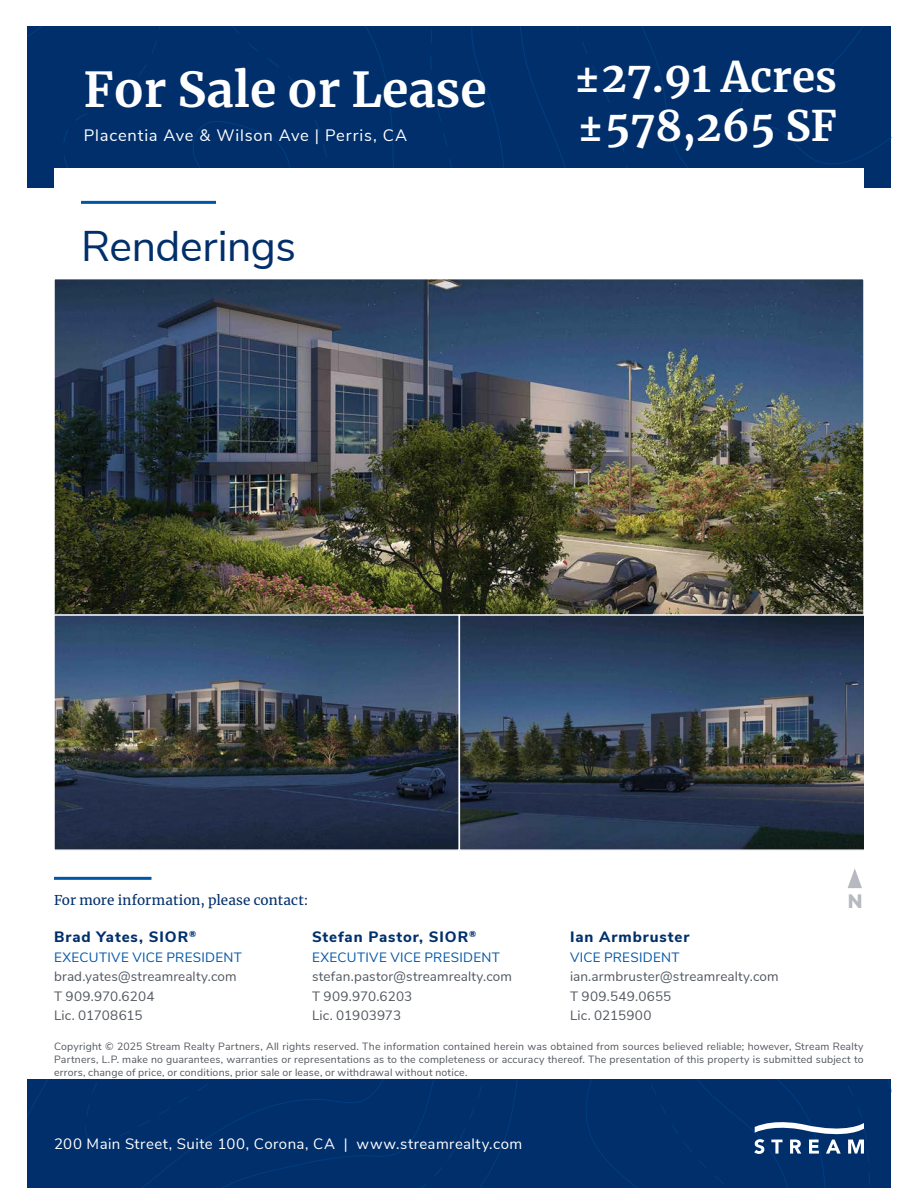
<style>
.page{position:relative;width:918px;height:1188px;background:#fff}
.page>*{position:absolute;margin:0;border:0;box-sizing:border-box;transform-origin:0 0}
.t1{font:700 48px "Merriweather";color:#fff}
.t2{font:42.9px "Nunito Sans";letter-spacing:-.01em;color:#002f6b}
.t3{font:700 42px/49.5px "Merriweather";color:#fff}
.t4{font:900 19.35px "Nunito Sans";color:#b6b9bf}
.t5{font:16.5px "Nunito Sans";letter-spacing:.05em;color:#fff}
.t6{font:15px "Nunito Sans";letter-spacing:.03em;color:#fff}
.Contact{font:800 15px "Nunito Sans";letter-spacing:.06em;color:#002f6b}
.Contact-2{font:13.5px "Nunito Sans";letter-spacing:.01em;color:#52575f}
.Contact-3{font:13.5px "Nunito Sans";letter-spacing:.02em;color:#0157a7}
.t7{font:13.5px "Merriweather";color:#002f6b}
.Contact-4{font:10.5px/12.6px "Nunito Sans";letter-spacing:.02em;color:#52575f;text-align:justify}
</style>
<div class="page">
<div style="left:721px;top:1079px;width:33px;height:109px;background:#002f6b"></div>
<div style="left:380px;top:1079px;width:341px;height:109px;background:#002f6b"></div>
<div style="left:27px;top:1079px;width:353px;height:109px;background:#002f6b"></div>
<svg style="left:754px;top:1079px;width:137px;height:109px;background:#144077"></svg>
<div style="left:394px;top:26px;width:51px;height:142px;background:#002f6b"></div>
<div style="left:27px;top:26px;width:367px;height:162px;background:#002f6b"></div>
<div style="left:63px;top:26px;width:269px;height:143px;background:#002f6b"></div>
<div style="left:445px;top:26px;width:81px;height:142px;background:#002f6b"></div>
<div style="left:526px;top:26px;width:94px;height:142px;background:#002f6b"></div>
<div style="left:620px;top:26px;width:271px;height:162px;background:#002f6b"></div>
<div style="left:740px;top:26px;width:151px;height:149px;background:#002f6b"></div>
<div style="left:54px;top:169px;width:810px;height:47px;background:#fff"></div>
<hr style="left:81px;top:201px;width:135px;height:3px;background:#0157a7">
<hr style="left:54px;top:877px;width:98px;height:3px;background:#0157a7">
<svg style="left:848px;top:868px;width:14px;height:20px"></svg>
<img style="left:56px;top:281px;width:806px;height:333px">
<img style="left:56px;top:617px;width:807px;height:231px">
<div style="left:53px;top:614px;width:407px;height:237px;border:2px solid #fff"></div>
<div style="left:459px;top:614px;width:407px;height:237px;border:2px solid #fff"></div>
<h1 class="t1" style="left:84px;top:57px;width:405px">For Sale or Lease</h1>
<h3 class="t5" style="left:84px;top:123px;width:325px">Placentia Ave &amp; Wilson Ave | Perris, CA</h3>
<p class="t2" style="left:81px;top:214px;width:217px">Renderings</p>
<h3 class="t3" style="left:574px;top:51px;width:265px">±27.91 Acres ±578,265 SF</h3>
<p class="t7" style="left:54px;top:891px;width:256px">For more information, please contact:</p>
<p class="t4" style="left:848px;top:887px;width:16px">N</p>
<p class="Contact" style="left:54px;top:926px;width:144px">Brad Yates, SIOR<sup>®</sup></p>
<p class="Contact-3" style="left:54px;top:947px;width:189px">EXECUTIVE VICE PRESIDENT</p>
<p class="Contact-2" style="left:54px;top:967px;width:184px">brad.yates@streamrealty.com</p>
<p class="Contact-2" style="left:54px;top:986px;width:102px">T 909.970.6204</p>
<p class="Contact-2" style="left:54px;top:1006px;width:90px">Lic. 01708615</p>
<p class="Contact" style="left:312px;top:926px;width:166px">Stefan Pastor, SIOR<sup>®</sup></p>
<p class="Contact-3" style="left:312px;top:947px;width:189px">EXECUTIVE VICE PRESIDENT</p>
<p class="Contact-2" style="left:312px;top:967px;width:202px">stefan.pastor@streamrealty.com</p>
<p class="Contact-2" style="left:312px;top:986px;width:102px">T 909.970.6203</p>
<p class="Contact-2" style="left:312px;top:1006px;width:91px">Lic. 01903973</p>
<p class="Contact" style="left:570px;top:926px;width:121px">Ian Armbruster</p>
<p class="Contact-3" style="left:570px;top:947px;width:111px">VICE PRESIDENT</p>
<p class="Contact-2" style="left:570px;top:967px;width:210px">ian.armbruster@streamrealty.com</p>
<p class="Contact-2" style="left:570px;top:986px;width:103px">T 909.549.0655</p>
<p class="Contact-2" style="left:570px;top:1006px;width:83px">Lic. 0215900</p>
<p class="Contact-4" style="left:54px;top:1040px;width:811px">Copyright © 2025 Stream Realty Partners, All rights reserved. The information contained herein was obtained from sources believed reliable; however, Stream Realty Partners, L.P. make no guarantees, warranties or representations as to the completeness or accuracy thereof. The presentation of this property is submitted subject to errors, change of price, or conditions, prior sale or lease, or withdrawal without notice.</p>
<h3 class="t6" style="left:54px;top:1133px;width:470px">200 Main Street, Suite 100, Corona, CA | www.streamrealty.com</h3>
</div>
